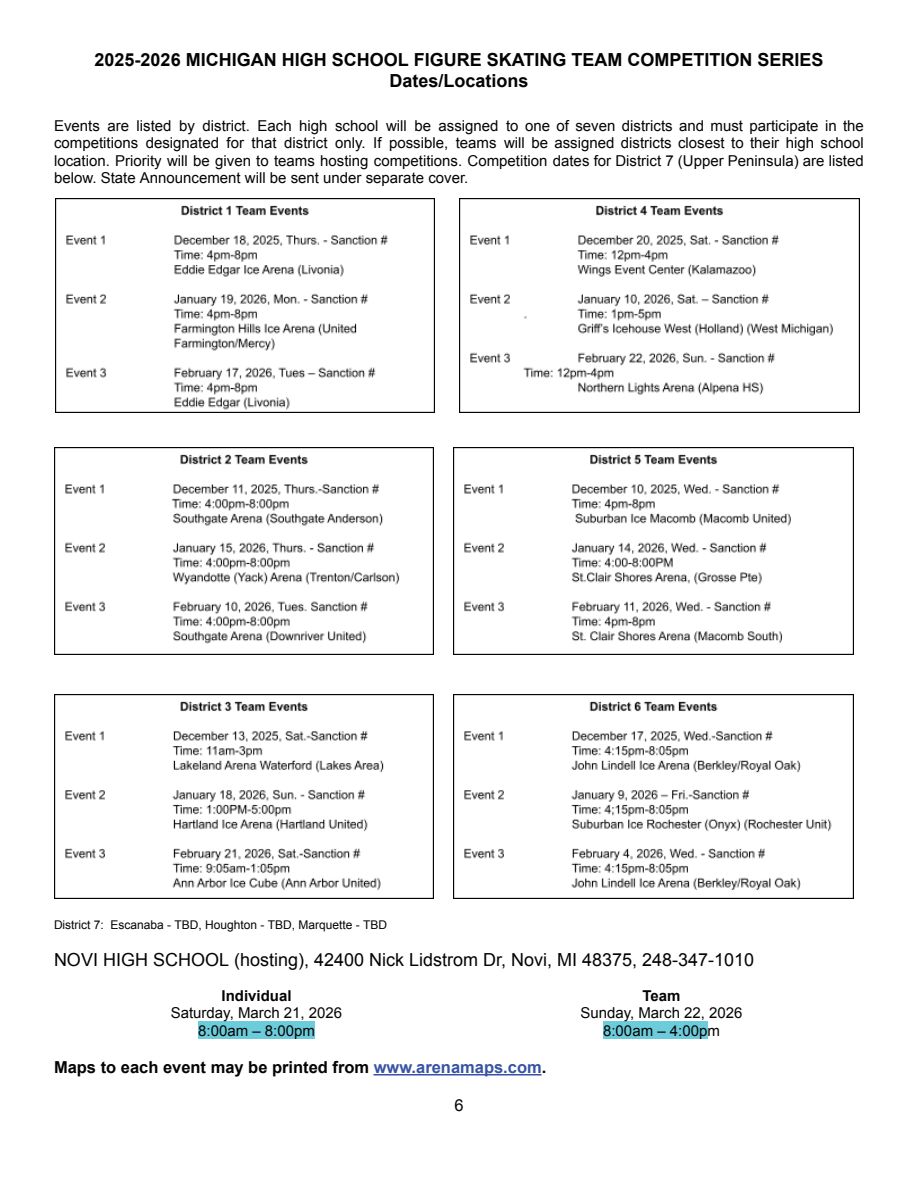
<style>
.page{position:relative;width:918px;height:1188px;background:#fff}
.page>*{position:absolute;margin:0;border:0;box-sizing:border-box;transform-origin:0 0}
.t1{font:700 18px/20.7px "Arial";color:#040503;text-align:center}
.t2{font:18px "Arial";color:#040503}
.t3{font:700 16.5px "Arial";color:#040503}
.t4{font:16.5px "Arial";color:#040503}
.t5{font:15px/17.2px "Arial";color:#040503;text-align:center}
.t6{font:700 15px "Arial";color:#040503}
.t7{font:12px "Arial";color:#040503}
.s1{color:#3853a3}
</style>
<div class="page">
<div style="left:198px;top:1021px;width:117px;height:18px;background:#6dccdc"></div>
<div style="left:603px;top:1021px;width:104px;height:18px;background:#6dccdc"></div>
<hr style="left:374px;top:1074px;width:168px;height:2px;background:#3853a3">
<img style="left:459px;top:199px;width:401px;height:213px">
<img style="left:54px;top:447px;width:379px;height:207px">
<img style="left:453px;top:695px;width:401px;height:203px">
<img style="left:453px;top:447px;width:401px;height:207px">
<img style="left:54px;top:695px;width:379px;height:203px">
<img style="left:55px;top:199px;width:379px;height:213px">
<p class="t1" style="left:95px;top:50px;width:730px">2025-2026 MICHIGAN HIGH SCHOOL FIGURE SKATING TEAM COMPETITION SERIES<br>Dates/Locations</p>
<p class="t5" style="left:54px;top:117px;width:811px;text-align:justify">Events are listed by district. Each high school will be assigned to one of seven districts and must participate in the competitions designated for that district only. If possible, teams will be assigned districts closest to their high school location. Priority will be given to teams hosting competitions. Competition dates for District 7 (Upper Peninsula) are listed below. State Announcement will be sent under separate cover.</p>
<p class="t7" style="left:54px;top:917px;width:335px">District 7: Escanaba - TBD, Houghton - TBD, Marquette - TBD</p>
<p class="t2" style="left:54px;top:948px;width:702px">NOVI HIGH SCHOOL (hosting), 42400 Nick Lidstrom Dr, Novi, MI 48375, 248-347-1010</p>
<p class="t6" style="left:222px;top:986px;width:72px">Individual</p>
<p class="t5" style="left:171px;top:1005px;width:173px">Saturday, March 21, 2026<br>8:00am – 8:00pm</p>
<p class="t6" style="left:642px;top:986px;width:40px">Team</p>
<p class="t5" style="left:580px;top:1005px;width:164px">Sunday, March 22, 2026<br>8:00am – 4:00pm</p>
<p class="t3" style="left:54px;top:1056px;width:494px">Maps to each event may be printed from <span class="s1">www.arenamaps.com</span>.</p>
<p class="t4" style="left:454px;top:1094px;width:11px">6</p>
</div>
